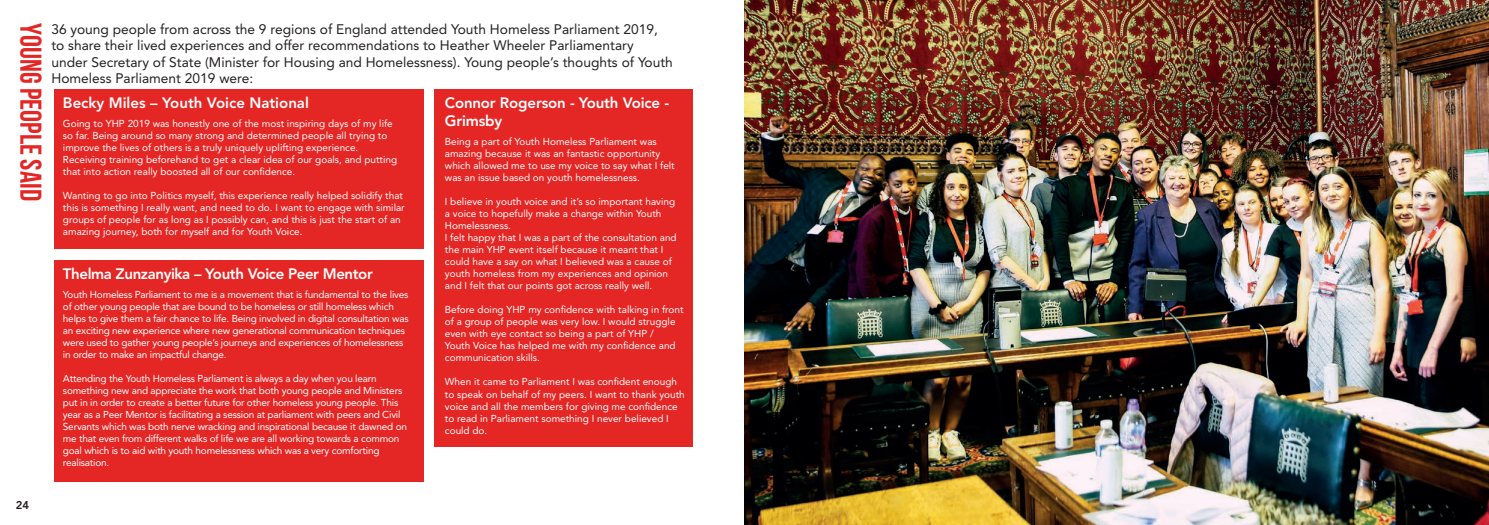
<style>
.page{position:relative;width:1489px;height:525px;background:#fff}
.page>*{position:absolute;margin:0;border:0;box-sizing:border-box;transform-origin:0 0}
.t1{font:30px "Bebas Neue";color:#e42625}
.t2{font:800 15px/18px "Avenir";letter-spacing:-.01em;color:#fff}
.t3{font:13.75px/16.5px "Avenir";color:#231f20}
.t4{font:800 11.25px "Avenir";color:#231f20}
.t5{font:10px/12px "Avenir";color:#fff}
.t6{font:10px/12px "Avenir";letter-spacing:-.02em;color:#fff}
</style>
<div class="page">
<div style="left:55px;top:89px;width:368px;height:159px;background:#e42625"></div>
<div style="left:55px;top:260px;width:368px;height:221px;background:#e42625"></div>
<div style="left:434px;top:89px;width:259px;height:357px;background:#e42625"></div>
<img style="left:744px;top:0;width:744px;height:524px">
<h1 class="t1" style="left:47px;top:23px;width:179px;rotate:90deg">Young people said</h1>
<p class="t3" style="left:51px;top:21px;width:623px">36 young people from across the 9 regions of England attended Youth Homeless Parliament 2019, to share their lived experiences and offer recommendations to Heather Wheeler Parliamentary under Secretary of State (Minister for Housing and Homelessness). Young people’s thoughts of Youth Homeless Parliament 2019 were:</p>
<h2 class="t2" style="left:63px;top:94px;width:247px">Becky Miles – Youth Voice National</h2>
<p class="t5" style="left:63px;top:118px;width:336px">Going to YHP 2019 was honestly one of the most inspiring days of my life so far. Being around so many strong and determined people all trying to improve the lives of others is a truly uniquely uplifting experience.<br>Receiving training beforehand to get a clear idea of our goals, and putting that into action really boosted all of our confidence.</p>
<p class="t5" style="left:63px;top:190px;width:343px">Wanting to go into Politics myself, this experience really helped solidify that this is something I really want, and need to do. I want to engage with similar groups of people for as long as I possibly can, and this is just the start of an amazing journey, both for myself and for Youth Voice.</p>
<h2 class="t2" style="left:63px;top:265px;width:311px">Thelma Zunzanyika – Youth Voice Peer Mentor</h2>
<p class="t6" style="left:63px;top:288px;width:347px">Youth Homeless Parliament to me is a movement that is fundamental to the lives of other young people that are bound to be homeless or still homeless which helps to give them a fair chance to life. Being involved in digital consultation was an exciting new experience where new generational communication techniques were used to gather young people’s journeys and experiences of homelessness in order to make an impactful change.</p>
<p class="t6" style="left:63px;top:372px;width:345px">Attending the Youth Homeless Parliament is always a day when you learn something new and appreciate the work that both young people and Ministers put in in order to create a better future for other homeless young people. This year as a Peer Mentor is facilitating a session at parliament with peers and Civil Servants which was both nerve wracking and inspirational because it dawned on me that even from different walks of life we are all working towards a common goal which is to aid with youth homelessness which was a very comforting realisation.</p>
<h2 class="t2" style="left:445px;top:94px;width:226px">Connor Rogerson - Youth Voice -<br>Grimsby</h2>
<p class="t5" style="left:445px;top:136px;width:231px">Being a part of Youth Homeless Parliament was amazing because it was an fantastic opportunity which allowed me to use my voice to say what I felt was an issue based on youth homelessness.</p>
<p class="t5" style="left:445px;top:196px;width:233px">I believe in youth voice and it’s so important having a voice to hopefully make a change within Youth Homelessness.<br>I felt happy that I was a part of the consultation and the main YHP event itself because it meant that I could have a say on what I believed was a cause of youth homeless from my experiences and opinion and I felt that our points got across really well.</p>
<p class="t5" style="left:445px;top:304px;width:240px">Before doing YHP my confidence with talking in front of a group of people was very low. I would struggle even with eye contact so being a part of YHP /<br>Youth Voice has helped me with my confidence and communication skills.</p>
<p class="t5" style="left:445px;top:376px;width:241px">When it came to Parliament I was confident enough to speak on behalf of my peers. I want to thank youth voice and all the members for giving me confidence to read in Parliament something I never believed I could do.</p>
<p class="t4" style="left:16px;top:498px;width:15px">24</p>
</div>
